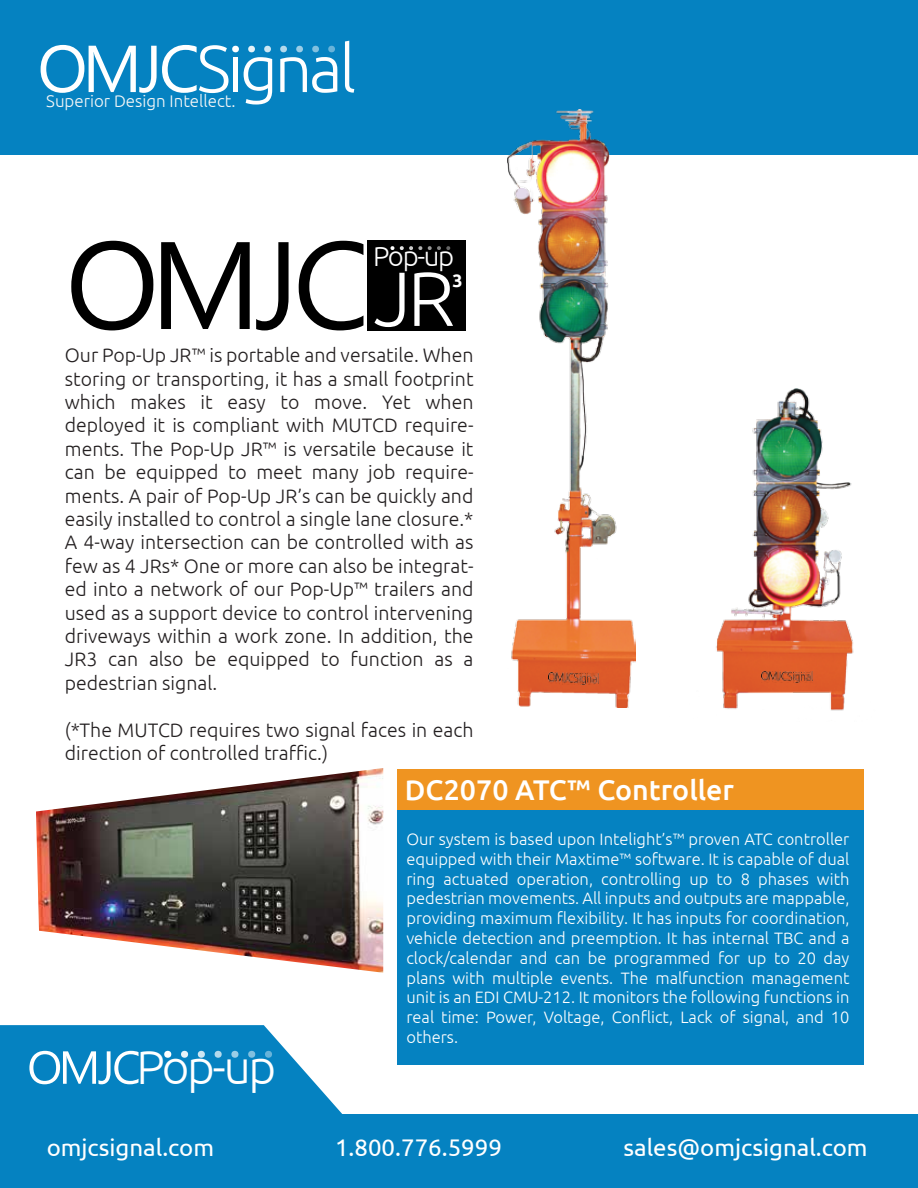
<style>
.page{position:relative;width:918px;height:1188px;background:#fff}
.page>*{position:absolute;margin:0;border:0;box-sizing:border-box;transform-origin:0 0}
.t1{font:300 76.65px "Ubuntu";color:#fff}
.t2{font:300 47.7px "Ubuntu";color:#fff}
.t3{font:500 28.5px "Ubuntu";color:#fff}
.t4{font:300 27.6px "Ubuntu";color:#fff}
.t5{font:24px "Ubuntu";color:#fff}
.t6{font:300 19.5px/23.4px "Ubuntu";color:#231f20;text-align:justify}
.t7{font:700 18px "Ubuntu";color:#fff}
.t8{font:300 16.95px "Ubuntu";color:#f8f8f8}
.t9{font:300 16.5px/19.8px "Ubuntu";color:#fff;text-align:justify}
</style>
<div class="page">
<svg style="left:0;top:1025px;width:342px;height:89px;fill:#0582c1"></svg>
<div style="left:0;top:0;width:918px;height:154px;background:#0582c1"></div>
<svg style="left:41px;top:45px;width:231px;height:60px"></svg>
<svg style="left:280px;top:46px;width:57px;height:47px"></svg>
<svg style="left:345px;top:41px;width:9px;height:52px"></svg>
<svg style="left:164px;top:1051px;width:7px;height:7px"></svg>
<svg style="left:181px;top:1051px;width:7px;height:7px"></svg>
<svg style="left:198px;top:1051px;width:7px;height:7px"></svg>
<svg style="left:215px;top:1051px;width:7px;height:7px"></svg>
<svg style="left:231px;top:1051px;width:7px;height:7px"></svg>
<svg style="left:248px;top:1051px;width:7px;height:7px"></svg>
<svg style="left:265px;top:1051px;width:7px;height:7px"></svg>
<svg style="left:29px;top:1051px;width:110px;height:33px"></svg>
<div style="left:0;top:1114px;width:918px;height:74px;background:#0582c1"></div>
<div style="left:367px;top:241px;width:99px;height:90px;background:#000"></div>
<svg style="left:391px;top:246px;width:3px;height:4px"></svg>
<svg style="left:400px;top:246px;width:22px;height:4px"></svg>
<svg style="left:428px;top:246px;width:22px;height:4px"></svg>
<svg style="left:71px;top:241px;width:82px;height:89px"></svg>
<svg style="left:161px;top:242px;width:89px;height:87px"></svg>
<svg style="left:256px;top:242px;width:33px;height:88px"></svg>
<svg style="left:299px;top:241px;width:64px;height:89px"></svg>
<div style="left:397px;top:770px;width:466px;height:295px;background:#0582c1"></div>
<div style="left:397px;top:770px;width:466px;height:40px;background:#ef9421"></div>
<img style="left:508px;top:110px;width:128px;height:597px">
<img style="left:549px;top:673px;width:50px;height:11px">
<img style="left:716px;top:388px;width:138px;height:323px">
<img style="left:762px;top:672px;width:50px;height:11px">
<img style="left:36px;top:768px;width:347px;height:205px">
<p class="t8" style="left:46px;top:91px;width:191px">Superior Design Intellect.</p>
<h3 class="t4" style="left:373px;top:240px;width:82px">Pop-up</h3>
<h1 class="t1" style="left:374px;top:252px;width:82px">JR</h1>
<p class="t7" style="left:452px;top:269px;width:12px">3</p>
<p class="t6" style="left:65px;top:343px;width:410px">Our Pop-Up JR™ is portable and versatile. When storing or transporting, it has a small footprint which makes it easy to move. Yet when deployed it is compliant with MUTCD require&shy;ments. The Pop-Up JR™ is versatile because it can be equipped to meet many job require&shy;ments. A pair of Pop-Up JR’s can be quickly and easily installed to control a single lane closure.* A 4-way intersection can be controlled with as few as 4 JRs* One or more can also be integrat&shy;ed into a network of our Pop-Up™ trailers and used as a support device to control intervening driveways within a work zone. In addition, the JR3 can also be equipped to function as a pedestrian signal.</p>
<p class="t6" style="left:65px;top:718px;width:410px">(*The MUTCD requires two signal faces in each direction of controlled traffic.)</p>
<h2 class="t2" style="left:136px;top:1039px;width:141px">Pop-up</h2>
<h3 class="t3" style="left:405px;top:771px;width:331px">DC2070 ATC™ Controller</h3>
<p class="t9" style="left:406px;top:829px;width:445px">Our system is based upon Intelight’s™ proven ATC controller equipped with their Maxtime™ software. It is capable of dual ring actuated operation, controlling up to 8 phases with pedestrian movements. All inputs and outputs are mappable, providing maximum flexibility. It has inputs for coordination, vehicle detection and preemption. It has internal TBC and a clock/calendar and can be programmed for up to 20 day plans with multiple events. The malfunction management unit is an EDI CMU-212. It monitors the following functions in real time: Power, Voltage, Conflict, Lack of signal, and 10 others.</p>
<p class="t5" style="left:47px;top:1133px;width:169px">omjcsignal.com</p>
<p class="t5" style="left:335px;top:1133px;width:168px">1.800.776.5999</p>
<p class="t5" style="left:623px;top:1133px;width:246px">sales@omjcsignal.com</p>
</div>
